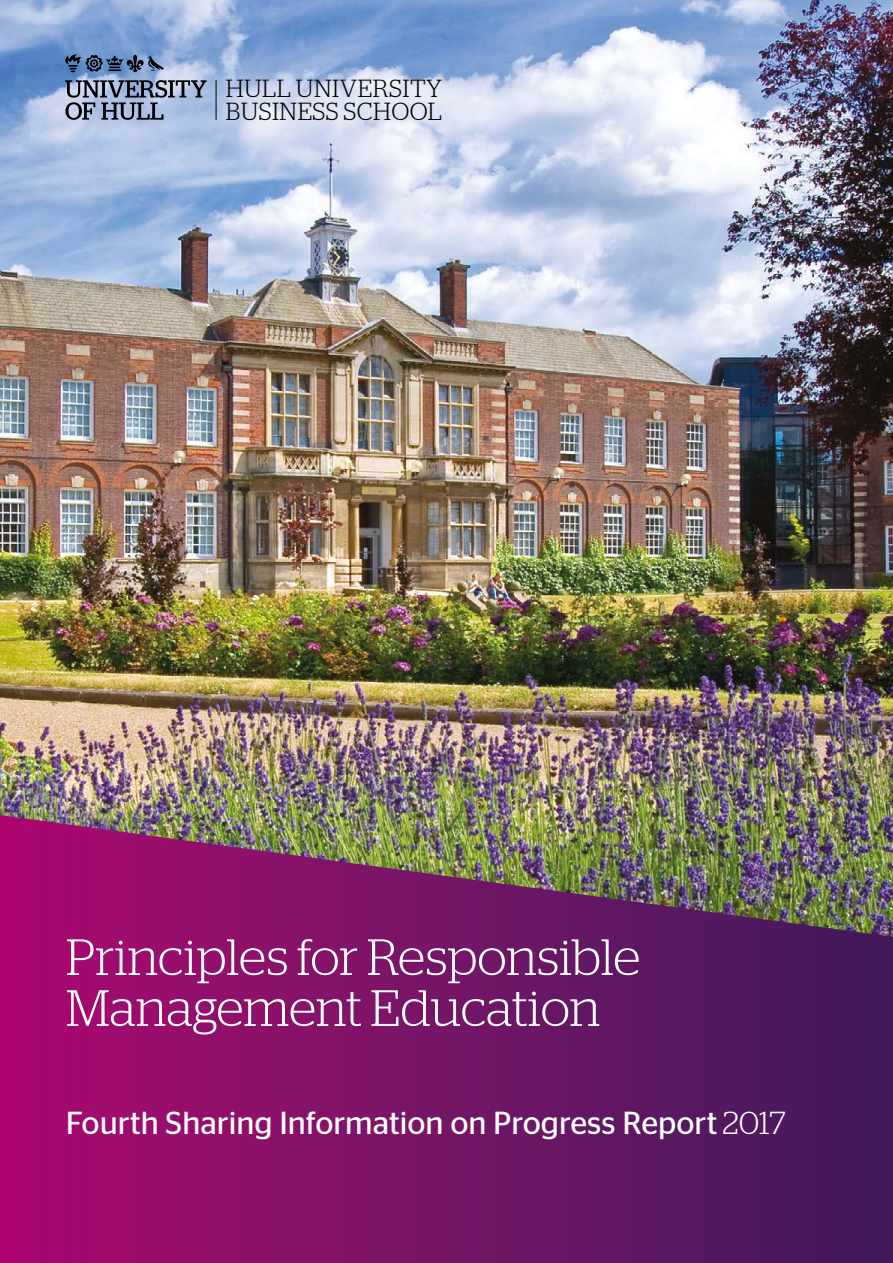
<style>
.page{position:relative;width:893px;height:1263px;background:#fff}
.page>*{position:absolute;margin:0;border:0;box-sizing:border-box;transform-origin:0 0}
.t1{font:300 50.85px/50.8px "Stag";letter-spacing:-.005em;color:#fff}
.t2{font:31.8px "Stag Sans";color:#fff}
.t3{font:300 24.75px/22.2px "Stag";letter-spacing:.02em;color:#000}
.s1{font-family:"Stag";font-weight:300}
</style>
<div class="page">
<img style="left:0;top:0;width:893px;height:815px">
<svg style="left:0;top:815px;width:893px;height:448px;background:#782065"></svg>
<svg style="left:65px;top:54px;width:100px;height:18px;background:#4f6a8f"></svg>
<svg style="left:65px;top:80px;width:142px;height:40px;background:#808da5"></svg>
<hr style="left:216px;top:80px;width:1px;height:40px;background:#000">
<p class="t3" style="left:226px;top:77px;width:218px">HULL UNIVERSITY<br>BUSINESS SCHOOL</p>
<h1 class="t1" style="left:66px;top:931px;width:576px">Principles for Responsible<br>Management Education</h1>
<p class="t2" style="left:66px;top:1105px;width:721px">Fourth Sharing Information on Progress Report <span class="s1">2017</span></p>
</div>
